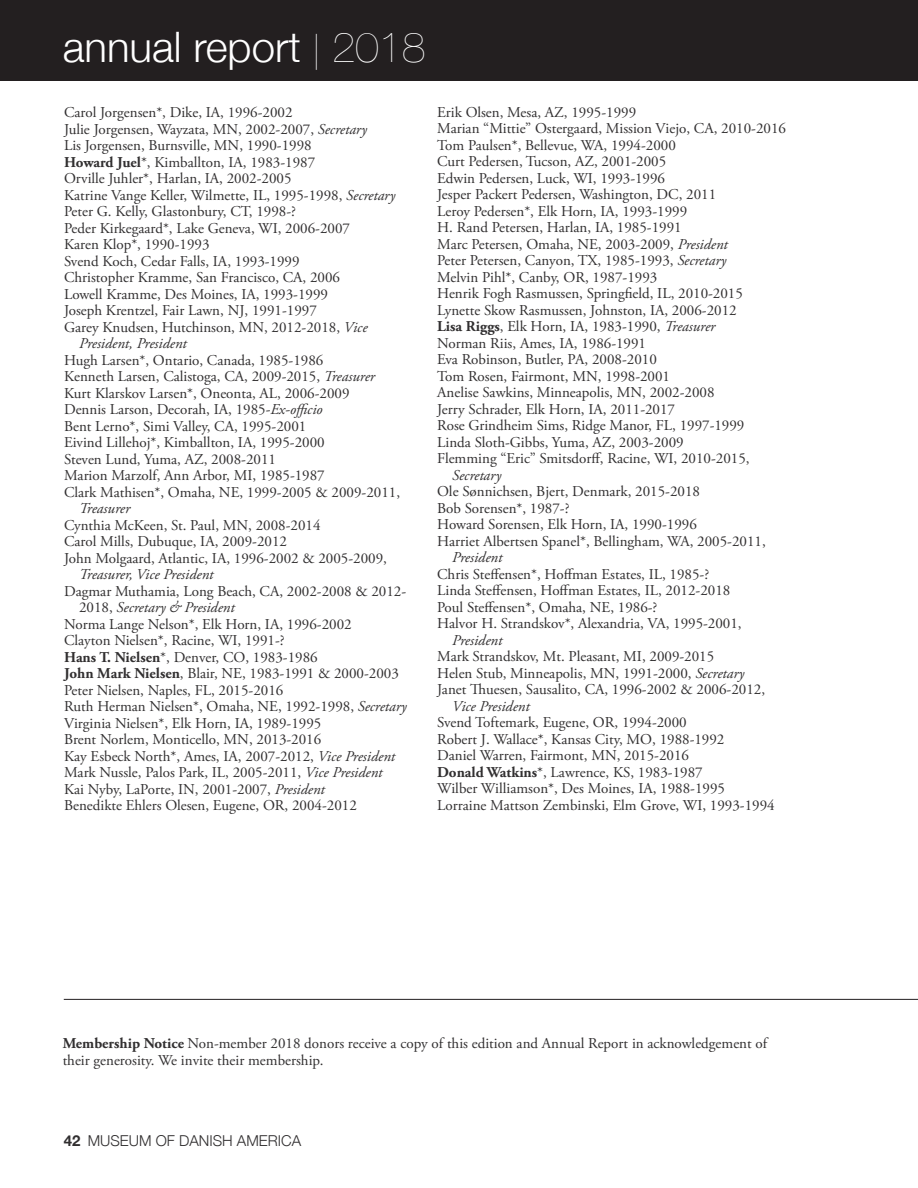
<style>
.page{position:relative;width:918px;height:1188px;background:#fff}
.page>*{position:absolute;margin:0;border:0;box-sizing:border-box;transform-origin:0 0}
.t1{font:300 42px "Helvetica Neue";color:#fff}
.t2{font:15px/16.5px "Adobe Garamond Pro";color:#312f30}
.t3{font:italic 15px "Adobe Garamond Pro";color:#312f30}
.t4{font:300 15px "Helvetica Neue";color:#312f30}
.s1{font-weight:200;font-size:36px}
.s2{font-weight:200}
.s3{font-style:italic}
.s4{font-weight:700}
.s5{font-style:normal}
</style>
<div class="page">
<hr style="left:64px;top:999px;width:854px;height:1px;background:#231f20">
<div style="left:0;top:0;width:918px;height:81px;background:#231f20"></div>
<h1 class="t1" style="left:63px;top:13px;width:364px">ANNUAL REPORT <span class="s1">|</span> <span class="s2">2018</span></h1>
<p class="t2" style="left:64px;top:105px;width:230px">Carol Jorgensen*, Dike, IA, 1996-2002</p>
<p class="t2" style="left:64px;top:121px;width:304px">Julie Jorgensen, Wayzata, MN, 2002-2007, <span class="s3">Secretary</span></p>
<p class="t2" style="left:64px;top:138px;width:249px">Lis Jorgensen, Burnsville, MN, 1990-1998</p>
<p class="t2" style="left:64px;top:154px;width:253px"><span class="s4">Howard Juel</span>*, Kimballton, IA, 1983-1987</p>
<p class="t2" style="left:64px;top:171px;width:229px">Orville Juhler*, Harlan, IA, 2002-2005</p>
<p class="t2" style="left:64px;top:187px;width:333px">Katrine Vange Keller, Wilmette, IL, 1995-1998, <span class="s3">Secretary</span></p>
<p class="t2" style="left:64px;top:204px;width:233px">Peter G. Kelly, Glastonbury, CT, 1998-?</p>
<p class="t2" style="left:64px;top:220px;width:287px">Peder Kirkegaard*, Lake Geneva, WI, 2006-2007</p>
<p class="t2" style="left:64px;top:237px;width:147px">Karen Klop*, 1990-1993</p>
<p class="t2" style="left:64px;top:253px;width:237px">Svend Koch, Cedar Falls, IA, 1993-1999</p>
<p class="t2" style="left:64px;top:270px;width:278px">Christopher Kramme, San Francisco, CA, 2006</p>
<p class="t2" style="left:64px;top:286px;width:266px">Lowell Kramme, Des Moines, IA, 1993-1999</p>
<p class="t2" style="left:64px;top:303px;width:254px">Joseph Krentzel, Fair Lawn, NJ, 1991-1997</p>
<p class="t2" style="left:64px;top:319px;width:305px">Garey Knudsen, Hutchinson, MN, 2012-2018, <span class="s3">Vice</span></p>
<p class="t3" style="left:79px;top:334px;width:109px">President, President</p>
<p class="t2" style="left:64px;top:352px;width:338px">Hugh Larsen*, Ontario, Canada, 1985-1986<br>Kenneth Larsen, Calistoga, CA, 2009-2015, <span class="s3">Treasurer </span>Kurt Klarskov Larsen*, Oneonta, AL, 2006-2009<br>Dennis Larson, Decorah, IA, 1985-<span class="s3">Ex-officio<br></span>Bent Lerno*, Simi Valley, CA, 1995-2001<br>Eivind Lillehoj*, Kimballton, IA, 1995-2000<br>Steven Lund, Yuma, AZ, 2008-2011<br>Marion Marzolf, Ann Arbor, MI, 1985-1987<br>Clark Mathisen*, Omaha, NE, 1999-2005 &amp; 2009-2011,</p>
<p class="t3" style="left:79px;top:499px;width:53px">Treasurer</p>
<p class="t2" style="left:64px;top:517px;width:324px">Cynthia McKeen, St. Paul, MN, 2008-2014<br>Carol Mills, Dubuque, IA, 2009-2012<br>John Molgaard, Atlantic, IA, 1996-2002 &amp; 2005-2009,</p>
<p class="t3" style="left:79px;top:565px;width:136px">Treasurer, Vice President</p>
<p class="t2" style="left:64px;top:583px;width:344px">Dagmar Muthamia, Long Beach, CA, 2002-2008 &amp; 2012-</p>
<p class="t3" style="left:79px;top:598px;width:157px"><span class="s5">2018,</span> Secretary &amp; President</p>
<p class="t2" style="left:64px;top:616px;width:289px">Norma Lange Nelson*, Elk Horn, IA, 1996-2002</p>
<p class="t2" style="left:64px;top:633px;width:222px">Clayton Nielsen*, Racine, WI, 1991-?</p>
<p class="t2" style="left:64px;top:649px;width:255px"><span class="s4">Hans T. Nielsen</span>*, Denver, CO, 1983-1986</p>
<p class="t2" style="left:64px;top:666px;width:336px"><span class="s4">John Mark Nielsen</span>, Blair, NE, 1983-1991 &amp; 2000-2003</p>
<p class="t2" style="left:64px;top:682px;width:221px">Peter Nielsen, Naples, FL, 2015-2016</p>
<p class="t2" style="left:64px;top:699px;width:344px">Ruth Herman Nielsen*, Omaha, NE, 1992-1998, <span class="s3">Secretary</span></p>
<p class="t2" style="left:64px;top:715px;width:259px">Virginia Nielsen*, Elk Horn, IA, 1989-1995</p>
<p class="t2" style="left:64px;top:732px;width:259px">Brent Norlem, Monticello, MN, 2013-2016</p>
<p class="t2" style="left:64px;top:748px;width:333px">Kay Esbeck North*, Ames, IA, 2007-2012, <span class="s3">Vice President</span></p>
<p class="t2" style="left:64px;top:765px;width:320px">Mark Nussle, Palos Park, IL, 2005-2011, <span class="s3">Vice President</span></p>
<p class="t2" style="left:64px;top:781px;width:262px">Kai Nyby, LaPorte, IN, 2001-2007, <span class="s3">President</span></p>
<p class="t2" style="left:64px;top:798px;width:294px">Benedikte Ehlers Olesen, Eugene, OR, 2004-2012</p>
<p class="t2" style="left:437px;top:104px;width:350px">Erik Olsen, Mesa, AZ, 1995-1999<br>Marian “Mittie” Ostergaard, Mission Viejo, CA, 2010-2016<br>Tom Paulsen*, Bellevue, WA, 1994-2000<br>Curt Pedersen, Tucson, AZ, 2001-2005<br>Edwin Pedersen, Luck, WI, 1993-1996<br>Jesper Packert Pedersen, Washington, DC, 2011<br>Leroy Pedersen*, Elk Horn, IA, 1993-1999<br>H. Rand Petersen, Harlan, IA, 1985-1991<br>Marc Petersen, Omaha, NE, 2003-2009, <span class="s3">President<br></span>Peter Petersen, Canyon, TX, 1985-1993, <span class="s3">Secretary<br></span>Melvin Pihl*, Canby, OR, 1987-1993<br>Henrik Fogh Rasmussen, Springfield, IL, 2010-2015<br>Lynette Skow Rasmussen, Johnston, IA, 2006-2012<br><span class="s4">Lisa Riggs</span>, Elk Horn, IA, 1983-1990, <span class="s3">Treasurer<br></span>Norman Riis, Ames, IA, 1986-1991<br>Eva Robinson, Butler, PA, 2008-2010<br>Tom Rosen, Fairmont, MN, 1998-2001<br>Anelise Sawkins, Minneapolis, MN, 2002-2008<br>Jerry Schrader, Elk Horn, IA, 2011-2017<br>Rose Grindheim Sims, Ridge Manor, FL, 1997-1999<br>Linda Sloth-Gibbs, Yuma, AZ, 2003-2009<br>Flemming “Eric” Smitsdorff, Racine, WI, 2010-2015,</p>
<p class="t3" style="left:452px;top:466px;width:50px">Secretary</p>
<p class="t2" style="left:437px;top:484px;width:330px">Ole Sønnichsen, Bjert, Denmark, 2015-2018<br>Bob Sorensen*, 1987-?<br>Howard Sorensen, Elk Horn, IA, 1990-1996<br>Harriet Albertsen Spanel*, Bellingham, WA, 2005-2011,</p>
<p class="t3" style="left:452px;top:548px;width:52px">President</p>
<p class="t2" style="left:437px;top:566px;width:306px">Chris Steffensen*, Hoffman Estates, IL, 1985-?<br>Linda Steffensen, Hoffman Estates, IL, 2012-2018<br>Poul Steffensen*, Omaha, NE, 1986-?<br>Halvor H. Strandskov*, Alexandria, VA, 1995-2001,</p>
<p class="t3" style="left:452px;top:631px;width:52px">President</p>
<p class="t2" style="left:437px;top:649px;width:329px">Mark Strandskov, Mt. Pleasant, MI, 2009-2015<br>Helen Stub, Minneapolis, MN, 1991-2000, <span class="s3">Secretary<br></span>Janet Thuesen, Sausalito, CA, 1996-2002 &amp; 2006-2012,</p>
<p class="t3" style="left:452px;top:697px;width:79px">Vice President</p>
<p class="t2" style="left:437px;top:715px;width:339px">Svend Toftemark, Eugene, OR, 1994-2000<br>Robert J. Wallace*, Kansas City, MO, 1988-1992<br>Daniel Warren, Fairmont, MN, 2015-2016<br><span class="s4">Donald Watkins</span>*, Lawrence, KS, 1983-1987<br>Wilber Williamson*, Des Moines, IA, 1988-1995<br>Lorraine Mattson Zembinski, Elm Grove, WI, 1993-1994</p>
<p class="t2" style="left:63px;top:1036px;width:706px"><span class="s4">Membership Notice</span> Non-member 2018 donors receive a copy of this edition and Annual Report in acknowledgement of their generosity. We invite their membership.</p>
<p class="t4" style="left:64px;top:1128px;width:237px"><span class="s4">42</span> MUSEUM OF DANISH AMERICA</p>
</div>
